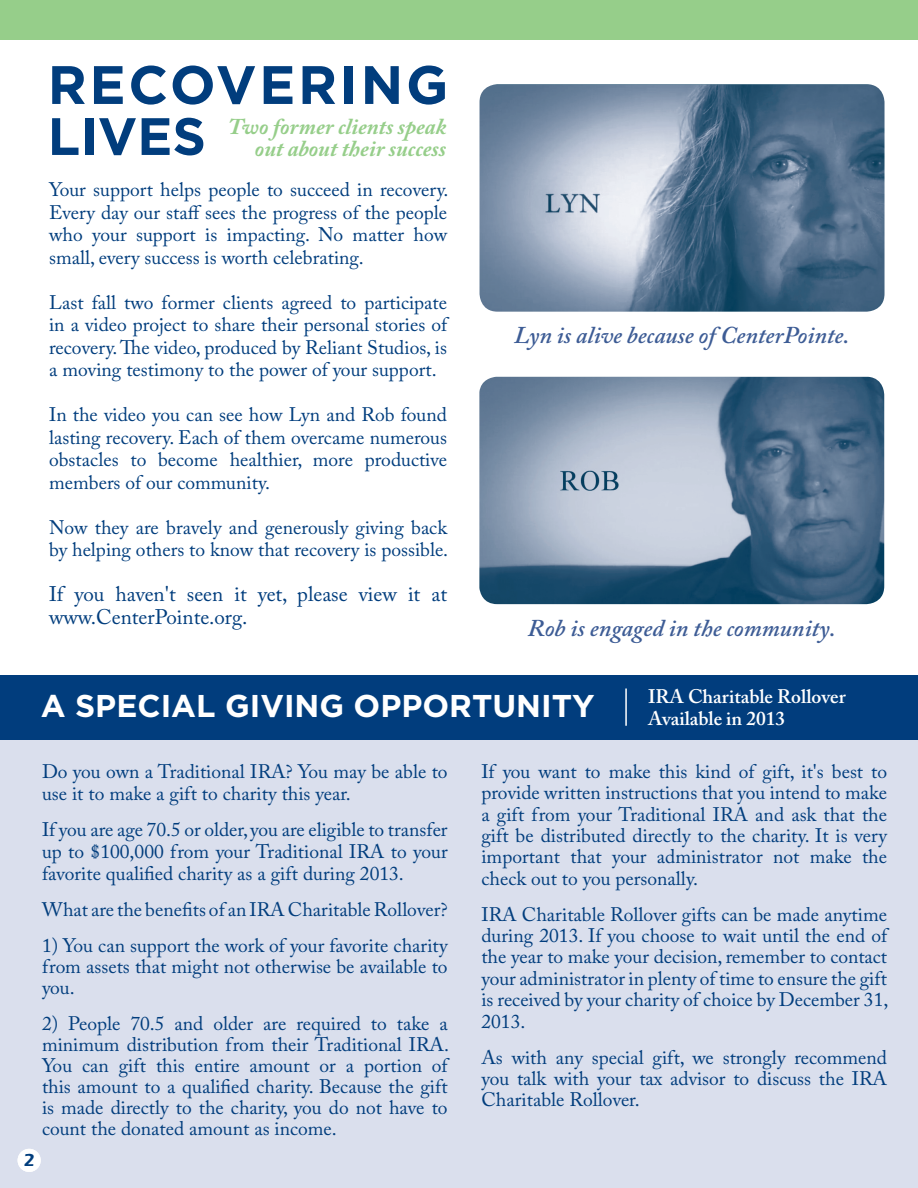
<style>
.page{position:relative;width:918px;height:1188px;background:#fff}
.page>*{position:absolute;margin:0;border:0;box-sizing:border-box;transform-origin:0 0}
.t1{font:700 54px "Gotham";letter-spacing:.05em;color:#013d7d}
.t2{font:700 52.5px "Gotham";color:#013d7d}
.t3{font:700 31.5px "Gotham";color:#fff}
.t4{font:italic 600 24px "Adobe Caslon Pro";color:#3d5c95}
.t5{font:italic 700 22.5px/22.5px "Adobe Caslon Pro";color:#96ce8a;text-align:right}
.t6{font:21px/22.5px "Adobe Caslon Pro";color:#013d7d}
.t7{font:19.5px/22.5px "Adobe Caslon Pro";color:#013d7d;text-align:justify}
.t8{font:600 19.5px/22.5px "Adobe Caslon Pro";color:#fff}
.t9{font:600 18px "Itc Eras";color:#013d7d}
</style>
<div class="page">
<div style="left:0;top:675px;width:918px;height:513px;background:#dadfed"></div>
<div style="left:0;top:676px;width:918px;height:64px;background:#013d7d"></div>
<div style="left:18px;top:1149px;width:23px;height:23px;background:#fff;border-radius:50%"></div>
<hr style="left:625px;top:688px;width:2px;height:38px;background:#fff">
<div style="left:0;top:0;width:918px;height:40px;background:#96ce8a"></div>
<img style="left:480px;top:84px;width:405px;height:228px">
<img style="left:479px;top:377px;width:405px;height:227px">
<p class="t1" style="left:48px;top:52px;width:402px">RECOVERING</p>
<p class="t2" style="left:48px;top:105px;width:160px">LIVES</p>
<p class="t5" style="left:228px;top:115px;width:220px">Two former clients speak out about their success</p>
<p class="t7" style="left:49px;top:178px;width:401px">Your support helps people to succeed in recovery.<br>Every day our staff sees the progress of the people who your support is impacting. No matter how small, every success is worth celebrating.</p>
<p class="t7" style="left:49px;top:291px;width:400px">Last fall two former clients agreed to participate in a video project to share their personal stories of recovery. The video, produced by Reliant Studios, is a moving testimony to the power of your support.</p>
<p class="t7" style="left:49px;top:403px;width:400px">In the video you can see how Lyn and Rob found lasting recovery. Each of them overcame numerous obstacles to become healthier, more productive members of our community.</p>
<p class="t7" style="left:49px;top:516px;width:401px">Now they are bravely and generously giving back by helping others to know that recovery is possible.</p>
<p class="t6" style="left:49px;top:583px;width:399px">If you haven't seen it yet, please view it at www.CenterPointe.org.</p>
<p class="t4" style="left:514px;top:321px;width:336px">Lyn is alive because of CenterPointe.</p>
<p class="t4" style="left:528px;top:613px;width:309px">Rob is engaged in the community.</p>
<p class="t3" style="left:41px;top:687px;width:555px">A SPECIAL GIVING OPPORTUNITY</p>
<p class="t8" style="left:648px;top:685px;width:199px">IRA Charitable Rollover<br>Available in 2013</p>
<p class="t7" style="left:42px;top:760px;width:407px">Do you own a Traditional IRA? You may be able to use it to make a gift to charity this year.</p>
<p class="t7" style="left:42px;top:819px;width:407px;line-height:21.8px">If you are age 70.5 or older, you are eligible to transfer up to $100,000 from your Traditional IRA to your favorite qualified charity as a gift during 2013.</p>
<p class="t7" style="left:42px;top:898px;width:407px">What are the benefits of an IRA Charitable Rollover?</p>
<p class="t7" style="left:42px;top:935px;width:407px;line-height:21px">1) You can support the work of your favorite charity from assets that might not otherwise be available to you.</p>
<p class="t7" style="left:42px;top:1013px;width:409px;line-height:21px">2) People 70.5 and older are required to take a minimum distribution from their Traditional IRA.<br>You can gift this entire amount or a portion of this amount to a qualified charity. Because the gift is made directly to the charity, you do not have to count the donated amount as income.</p>
<p class="t9" style="left:23px;top:1150px;width:13px">2</p>
<p class="t7" style="left:481px;top:760px;width:407px;line-height:21.3px">If you want to make this kind of gift, it's best to provide written instructions that you intend to make a gift from your Traditional IRA and ask that the gift be distributed directly to the charity. It is very important that your administrator not make the check out to you personally.</p>
<p class="t7" style="left:481px;top:903px;width:408px;line-height:21.5px">IRA Charitable Rollover gifts can be made anytime during 2013. If you choose to wait until the end of the year to make your decision, remember to contact your administrator in plenty of time to ensure the gift is received by your charity of choice by December 31, 2013.</p>
<p class="t7" style="left:481px;top:1046px;width:407px;line-height:21.3px">As with any special gift, we strongly recommend you talk with your tax advisor to discuss the IRA Charitable Rollover.</p>
</div>
